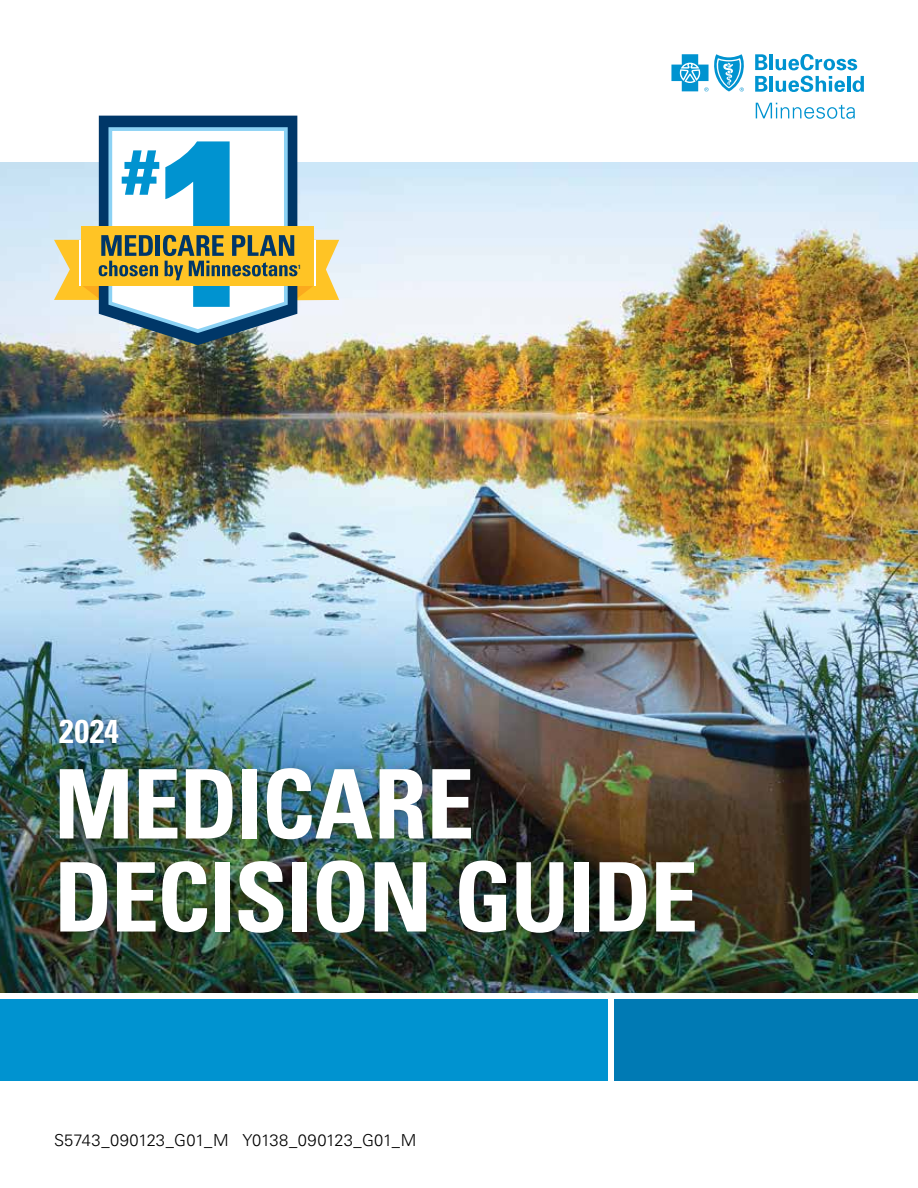
<style>
.page{position:relative;width:918px;height:1188px;background:#fff}
.page>*{position:absolute;margin:0;border:0;box-sizing:border-box;transform-origin:0 0}
.t1{font:700 condensed 96px/93px "Univers LT Pro";letter-spacing:-.015em;color:#fff}
.t2{font:700 condensed 33px "Univers LT Pro";color:#fff}
.t3{font:300 16.5px "Univers LT Pro 45";letter-spacing:.005em;color:#000}
.t4{font:700 condensed 6px "Univers LT Pro";color:#003768}
</style>
<div class="page">
<img style="left:0;top:163px;width:918px;height:830px">
<div style="left:0;top:999px;width:608px;height:81px;background:#0093d0"></div>
<div style="left:614px;top:999px;width:304px;height:81px;background:#007ab4"></div>
<svg style="left:755px;top:54px;width:12px;height:16px"></svg>
<hr style="left:770px;top:54px;width:3px;height:16px;background:#0093d0">
<svg style="left:776px;top:54px;width:81px;height:16px"></svg>
<svg style="left:755px;top:76px;width:12px;height:16px"></svg>
<hr style="left:770px;top:76px;width:3px;height:16px;background:#0093d0">
<svg style="left:776px;top:76px;width:69px;height:16px"></svg>
<hr style="left:847px;top:76px;width:3px;height:16px;background:#0093d0">
<svg style="left:853px;top:76px;width:11px;height:16px"></svg>
<svg style="left:756px;top:103px;width:99px;height:16px"></svg>
<svg style="left:671px;top:54px;width:73px;height:38px"></svg>
<div style="left:48px;top:710px;width:663px;height:240px;background:#000;opacity:.35"></div>
<img style="left:99px;top:116px;width:198px;height:229px">
<svg style="left:54px;top:127px;width:285px;height:206px"></svg>
<p class="t4" style="left:298px;top:263px;width:4px">1</p>
<h2 class="t2" style="left:59px;top:711px;width:61px">2024</h2>
<h1 class="t1" style="left:54px;top:756px;width:646px">MEDICARE<br>DECISION GUIDE</h1>
<p class="t3" style="left:54px;top:1129px;width:364px">S5743_090123_G01_M Y0138_090123_G01_M</p>
</div>
